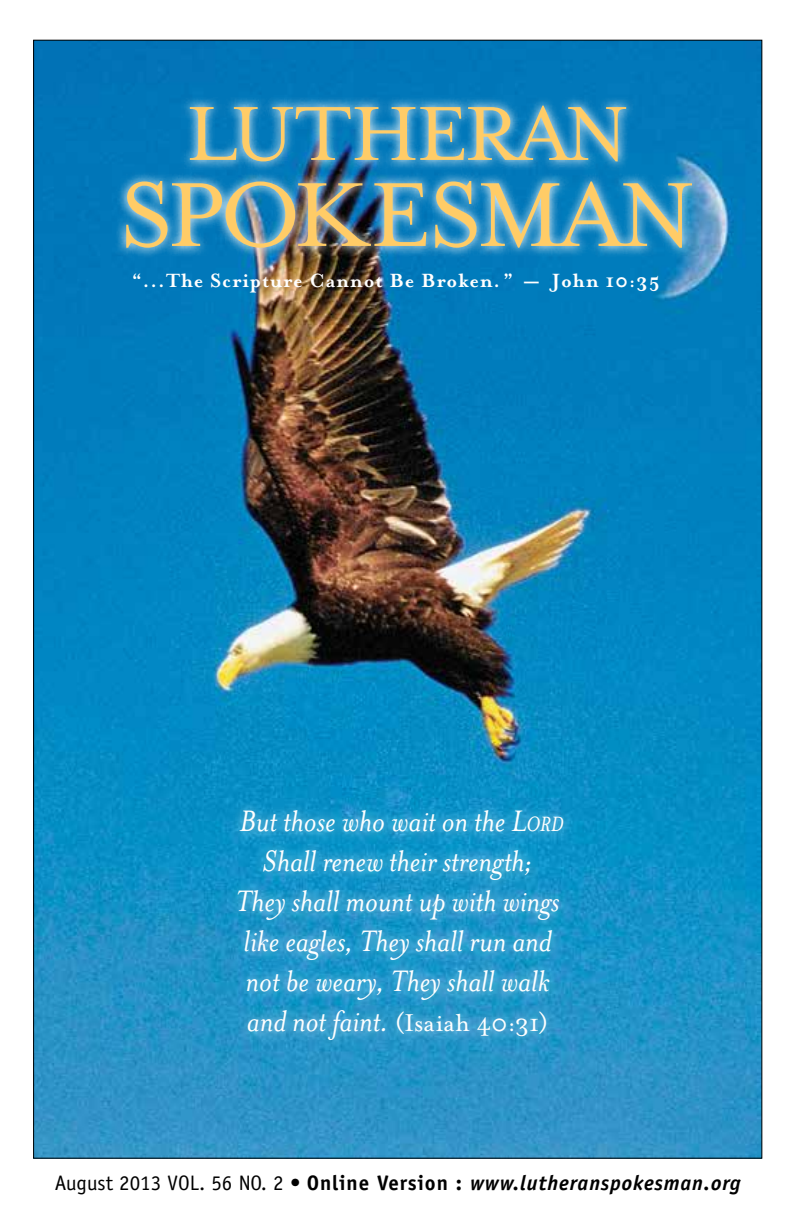
<style>
.page{position:relative;width:792px;height:1224px;background:#fff}
.page>*{position:absolute;margin:0;border:0;box-sizing:border-box;transform-origin:0 0}
.t1{font:italic 34px/40px "Mrs Eaves";color:#fff;text-align:center}
.t2{font:28px "Mrs Eaves Roman";color:#fff}
.t3{font:700 22px "Mrs Eaves";letter-spacing:.04em;color:#fff}
.t4{font:italic 700 21px "Officina Sans";letter-spacing:.04em;color:#000}
.s1{font-style:inherit}
.s2{font-size:23.8px}
.s3{font-family:"Mrs Eaves";font-style:italic;font-size:34px}
.s4{font-weight:400;font-style:normal}
.s5{font-style:normal}
</style>
<div class="page">
<img style="left:35px;top:42px;width:725px;height:1115px">
<div style="left:226px;top:799px;width:350px;height:253px;background:#fff;opacity:.75"></div>
<div style="left:115px;top:95px;width:588px;height:164px;background:#fff;opacity:.86"></div>
<svg style="left:435px;top:181px;width:257px;height:67px;background:#6ba3ac"></svg>
<img style="left:126px;top:181px;width:300px;height:67px">
<svg style="left:190px;top:106px;width:436px;height:55px;background:#659fac"></svg>
<p class="t3" style="left:132px;top:267px;width:529px">“...The Scripture Cannot Be Broken.” — John 10:35</p>
<p class="t1" style="left:236px;top:802px;width:330px">But those who wait on the <span class="s1">L</span><span class="s2">ord<br></span>Shall renew their strength;<br>They shall mount up with wings like eagles, They shall run and not be weary, They shall walk</p>
<p class="t2" style="left:247px;top:1008px;width:303px"><span class="s3">and not faint.</span> (Isaiah 40:31)</p>
<p class="t4" style="left:55px;top:1170px;width:688px"><span class="s4">August 2013 VOL. 56 NO. 2 •</span> <span class="s5">Online Version :</span> www.lutheranspokesman.org</p>
</div>
